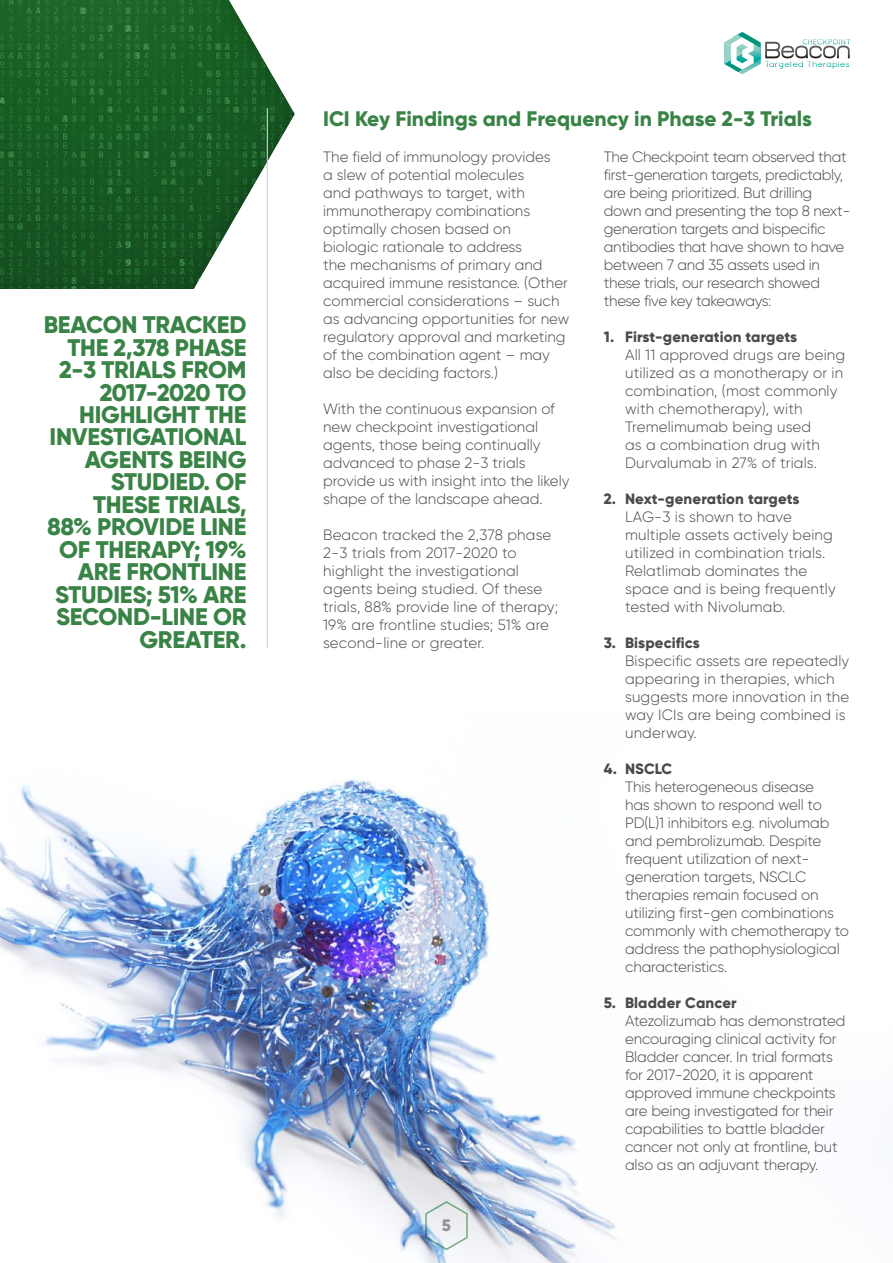
<style>
.page{position:relative;width:893px;height:1263px;background:#fff}
.page>*{position:absolute;margin:0;border:0;box-sizing:border-box;transform-origin:0 0}
.t1{font:800 24px/22.5px "Gilroy";letter-spacing:-.01em;color:#388345;text-align:right}
.t2{font:800 21px "Gilroy";color:#388345}
.t3{font:800 16.5px "Gilroy";color:#929292}
.t4{font:300 15px/18px "Gilroy";letter-spacing:-.01em;color:#4a4a49}
.t5{font:300 15px/18px "Gilroy";letter-spacing:.01em;color:#4a4a49}
.t6{font:800 15px "Gilroy";letter-spacing:.01em;color:#4a4a49}
</style>
<div class="page">
<img style="left:0;top:779px;width:616px;height:484px">
<div style="left:0;top:0;width:297px;height:288px;background:#1d1d1b;opacity:.2"></div>
<hr style="left:267px;top:108px;width:1px;height:540px;background:#d3d3d3">
<svg style="left:424px;top:1200px;width:44px;height:51px"></svg>
<svg style="left:724px;top:32px;width:126px;height:42px"></svg>
<h1 class="t1" style="left:44px;top:313px;width:204px">BEACON TRACKED<br>THE 2,378 PHASE<br>2-3 TRIALS FROM<br>2017-2020 TO<br>HIGHLIGHT THE<br>INVESTIGATIONAL<br>AGENTS BEING<br>STUDIED. OF<br>THESE TRIALS,<br>88% PROVIDE LINE<br>OF THERAPY; 19%<br>ARE FRONTLINE<br>STUDIES; 51% ARE<br>SECOND-LINE OR<br>GREATER.</h1>
<h2 class="t2" style="left:323px;top:105px;width:490px">ICI Key Findings and Frequency in Phase 2-3 Trials</h2>
<p class="t4" style="left:323px;top:148px;width:248px">The field of immunology provides<br>a slew of potential molecules<br>and pathways to target, with immunotherapy combinations optimally chosen based on biologic rationale to address<br>the mechanisms of primary and acquired immune resistance. (Other commercial considerations – such as advancing opportunities for new regulatory approval and marketing of the combination agent – may also be deciding factors.)</p>
<p class="t4" style="left:323px;top:400px;width:248px">With the continuous expansion of new checkpoint investigational agents, those being continually advanced to phase 2-3 trials provide us with insight into the likely shape of the landscape ahead.</p>
<p class="t5" style="left:323px;top:526px;width:236px">Beacon tracked the 2,378 phase<br>2-3 trials from 2017-2020 to highlight the investigational agents being studied. Of these trials, 88% provide line of therapy;<br>19% are frontline studies; 51% are second-line or greater.</p>
<p class="t3" style="left:442px;top:1215px;width:11px">5</p>
<p class="t4" style="left:604px;top:148px;width:248px">The Checkpoint team observed that first-generation targets, predictably, are being prioritized. But drilling down and presenting the top 8 next&shy;generation targets and bispecific antibodies that have shown to have between 7 and 35 assets used in these trials, our research showed these five key takeaways:</p>
<p class="t6" style="left:604px;top:327px;width:195px">1. First-generation targets</p>
<p class="t5" style="left:625px;top:346px;width:222px">All 11 approved drugs are being utilized as a monotherapy or in combination, (most commonly with chemotherapy), with<br>Tremelimumab being used<br>as a combination drug with<br>Durvalumab in 27% of trials.</p>
<p class="t6" style="left:604px;top:489px;width:197px">2. Next-generation targets</p>
<p class="t5" style="left:625px;top:508px;width:212px">LAG-3 is shown to have multiple assets actively being utilized in combination trials.<br>Relatlimab dominates the space and is being frequently tested with Nivolumab.</p>
<p class="t6" style="left:604px;top:633px;width:98px">3. Bispecifics</p>
<p class="t5" style="left:625px;top:652px;width:226px">Bispecific assets are repeatedly appearing in therapies, which suggests more innovation in the way ICIs are being combined is underway.</p>
<p class="t6" style="left:604px;top:759px;width:70px">4. NSCLC</p>
<p class="t4" style="left:625px;top:778px;width:225px">This heterogeneous disease<br>has shown to respond well to<br>PD(L)1 inhibitors e.g. nivolumab and pembrolizumab. Despite frequent utilization of next&shy;generation targets, NSCLC therapies remain focused on utilizing first-gen combinations commonly with chemotherapy to address the pathophysiological characteristics.</p>
<p class="t6" style="left:604px;top:993px;width:134px">5. Bladder Cancer</p>
<p class="t4" style="left:625px;top:1012px;width:222px">Atezolizumab has demonstrated encouraging clinical activity for<br>Bladder cancer. In trial formats for 2017-2020, it is apparent approved immune checkpoints are being investigated for their capabilities to battle bladder cancer not only at frontline, but also as an adjuvant therapy.</p>
</div>
